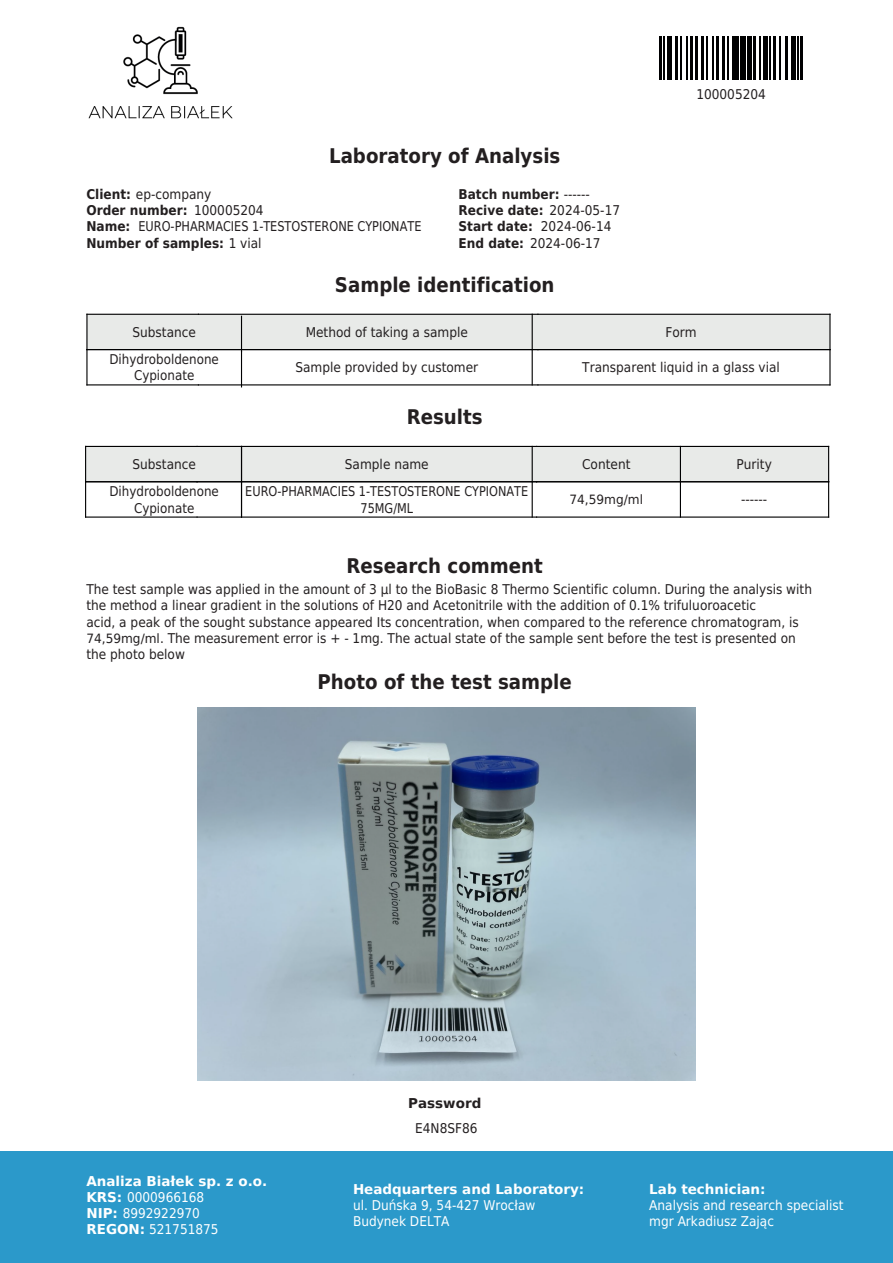
<style>
.page{position:relative;width:893px;height:1263px;background:#fff}
.page>*{position:absolute;margin:0;border:0;box-sizing:border-box;transform-origin:0 0}
.t1{font:700 20.25px "DejaVu Sans Condensed";color:#231f20}
.t2{font:13.5px/16.2px "DejaVu Sans Condensed";color:#231f20}
.t3{font:13.5px/16.2px "DejaVu Sans Condensed";color:#fff}
.t4{font:700 13.5px "DejaVu Sans";color:#fff}
.t5{font:700 13.5px/16.2px "DejaVu Sans Condensed";color:#231f20}
.t6{font:13.5px/16.2px "DejaVu Sans Condensed";color:#231f20;text-align:center;scale:.93 1}
.t7{font:700 13.5px "DejaVu Sans";color:#231f20}
.t8{font:12.9px "DejaVu Sans Condensed";color:#231f20;scale:1.05 1}
.s1{font-weight:700}
.s2{font-weight:400}
.s3{font-size:12.9px}
.s4{font-family:"DejaVu Sans";font-weight:700}
</style>
<div class="page">
<div style="left:86px;top:446px;width:111px;height:36px;background:#e8eae8"></div>
<div style="left:197px;top:446px;width:340px;height:36px;background:#e8eae8"></div>
<div style="left:537px;top:446px;width:292px;height:36px;background:#e8eae8"></div>
<hr style="left:85px;top:446px;width:1px;height:36px;background:#000001">
<hr style="left:86px;top:446px;width:111px;height:1px;background:#000001">
<hr style="left:86px;top:481px;width:111px;height:1px;background:#000001">
<hr style="left:241px;top:446px;width:1px;height:36px;background:#000001">
<hr style="left:680px;top:446px;width:1px;height:36px;background:#000001">
<hr style="left:197px;top:446px;width:340px;height:1px;background:#000001">
<hr style="left:197px;top:481px;width:340px;height:1px;background:#000001">
<hr style="left:532px;top:446px;width:1px;height:36px;background:#000001">
<hr style="left:828px;top:446px;width:1px;height:36px;background:#000001">
<hr style="left:537px;top:446px;width:292px;height:1px;background:#000001">
<hr style="left:537px;top:481px;width:292px;height:1px;background:#000001">
<hr style="left:85px;top:482px;width:1px;height:35px;background:#000001">
<hr style="left:86px;top:516px;width:111px;height:2px;background:#000001">
<hr style="left:241px;top:482px;width:1px;height:35px;background:#000001">
<hr style="left:197px;top:516px;width:340px;height:2px;background:#000001">
<hr style="left:680px;top:482px;width:1px;height:35px;background:#000001">
<hr style="left:532px;top:482px;width:1px;height:35px;background:#000001">
<hr style="left:537px;top:516px;width:292px;height:2px;background:#000001">
<hr style="left:828px;top:482px;width:1px;height:35px;background:#000001">
<div style="left:87px;top:314px;width:111px;height:36px;background:#e8eae8"></div>
<div style="left:198px;top:314px;width:340px;height:36px;background:#e8eae8"></div>
<div style="left:538px;top:314px;width:292px;height:36px;background:#e8eae8"></div>
<hr style="left:86px;top:314px;width:2px;height:36px;background:#000001">
<hr style="left:87px;top:314px;width:111px;height:1px;background:#000001">
<hr style="left:87px;top:349px;width:111px;height:1px;background:#000001">
<hr style="left:241px;top:316px;width:1px;height:36px;background:#000001">
<hr style="left:198px;top:314px;width:340px;height:1px;background:#000001">
<hr style="left:198px;top:349px;width:340px;height:1px;background:#000001">
<hr style="left:532px;top:314px;width:1px;height:36px;background:#000001">
<hr style="left:829px;top:314px;width:1px;height:36px;background:#000001">
<hr style="left:538px;top:314px;width:292px;height:1px;background:#000001">
<hr style="left:538px;top:349px;width:292px;height:1px;background:#000001">
<hr style="left:86px;top:350px;width:2px;height:35px;background:#000001">
<hr style="left:87px;top:384px;width:111px;height:1px;background:#000001">
<hr style="left:241px;top:352px;width:1px;height:35px;background:#000001">
<hr style="left:198px;top:384px;width:340px;height:1px;background:#000001">
<hr style="left:532px;top:350px;width:1px;height:35px;background:#000001">
<hr style="left:538px;top:384px;width:292px;height:1px;background:#000001">
<hr style="left:829px;top:350px;width:1px;height:35px;background:#000001">
<img style="left:88px;top:26px;width:145px;height:93px">
<div style="left:0;top:1151px;width:893px;height:112px;background:#2b99ca"></div>
<img style="left:197px;top:707px;width:498px;height:374px">
<svg style="left:667px;top:36px;width:125px;height:44px"></svg>
<hr style="left:659px;top:36px;width:3px;height:44px;background:#000001">
<hr style="left:663px;top:36px;width:2px;height:44px;background:#000001">
<hr style="left:668px;top:36px;width:4px;height:44px;background:#000001">
<hr style="left:675px;top:36px;width:3px;height:44px;background:#000001">
<hr style="left:681px;top:36px;width:1px;height:44px;background:#000001">
<hr style="left:686px;top:36px;width:2px;height:44px;background:#000001">
<hr style="left:690px;top:36px;width:3px;height:44px;background:#000001">
<hr style="left:695px;top:36px;width:3px;height:44px;background:#000001">
<hr style="left:701px;top:36px;width:2px;height:44px;background:#000001">
<hr style="left:706px;top:36px;width:2px;height:44px;background:#000001">
<hr style="left:712px;top:36px;width:1px;height:44px;background:#000001">
<hr style="left:716px;top:36px;width:3px;height:44px;background:#000001">
<hr style="left:722px;top:36px;width:3px;height:44px;background:#000001">
<hr style="left:728px;top:36px;width:1px;height:44px;background:#000001">
<hr style="left:732px;top:36px;width:4px;height:44px;background:#000001">
<hr style="left:738px;top:36px;width:1px;height:44px;background:#000001">
<div style="left:740px;top:36px;width:6px;height:44px;background:#000001"></div>
<hr style="left:748px;top:36px;width:4px;height:44px;background:#000001">
<hr style="left:753px;top:36px;width:3px;height:44px;background:#000001">
<hr style="left:759px;top:36px;width:1px;height:44px;background:#000001">
<hr style="left:763px;top:36px;width:4px;height:44px;background:#000001">
<hr style="left:769px;top:36px;width:1px;height:44px;background:#000001">
<hr style="left:773px;top:36px;width:3px;height:44px;background:#000001">
<hr style="left:779px;top:36px;width:1px;height:44px;background:#000001">
<hr style="left:785px;top:36px;width:2px;height:44px;background:#000001">
<hr style="left:792px;top:36px;width:4px;height:44px;background:#000001">
<hr style="left:797px;top:36px;width:2px;height:44px;background:#000001">
<hr style="left:800px;top:36px;width:3px;height:44px;background:#000001">
<h1 class="t1" style="left:329px;top:139px;width:233px">Laboratory of Analysis</h1>
<p class="t2" style="left:86px;top:186px;width:337px"><span class="s1">Client:</span> ep-company<br><span class="s1">Order number:</span> 100005204<br><span class="s1">Name:</span> EURO-PHARMACIES 1-TESTOSTERONE CYPIONATE<br><span class="s1">Number of samples:</span> 1 vial</p>
<p class="t5" style="left:458px;top:186px;width:163px">Batch number: <span class="s2">------<br></span>Recive date: <span class="s2">2024-05-17<br></span>Start date: <span class="s2">2024-06-14<br></span>End date: <span class="s2">2024-06-17</span></p>
<h1 class="t1" style="left:335px;top:268px;width:221px">Sample identification</h1>
<p class="t2" style="left:696px;top:86px;width:71px">100005204</p>
<p class="t2" style="left:132px;top:323px;width:65px">Substance</p>
<p class="t2" style="left:306px;top:323px;width:164px">Method of taking a sample</p>
<p class="t2" style="left:665px;top:323px;width:33px">Form</p>
<p class="t2" style="left:109px;top:350px;width:111px;text-align:center">Dihydroboldenone<br>Cypionate</p>
<p class="t2" style="left:295px;top:359px;width:184px">Sample provided by customer</p>
<p class="t2" style="left:582px;top:359px;width:199px">Transparent liquid in a glass vial</p>
<h1 class="t1" style="left:407px;top:400px;width:78px">Results</h1>
<p class="t2" style="left:132px;top:455px;width:65px">Substance</p>
<p class="t2" style="left:345px;top:455px;width:85px">Sample name</p>
<p class="t2" style="left:582px;top:455px;width:50px">Content</p>
<p class="t2" style="left:109px;top:483px;width:111px;text-align:center">Dihydroboldenone<br>Cypionate</p>
<p class="t6" style="left:245px;top:483px;width:306px">EURO-PHARMACIES 1-TESTOSTERONE CYPIONATE<br>75MG/ML</p>
<p class="t8" style="left:569px;top:488px;width:72px">74,59mg/ml</p>
<p class="t2" style="left:736px;top:455px;width:37px">Purity</p>
<p class="t2" style="left:741px;top:491px;width:28px">------</p>
<h1 class="t1" style="left:347px;top:549px;width:198px">Research comment</h1>
<p class="t2" style="left:86px;top:581px;width:727px">The test sample was applied in the amount of 3 µl to the BioBasic 8 Thermo Scientific column. During the analysis with the method a linear gradient in the solutions of H20 and Acetonitrile with the addition of 0.1% trifuluoroacetic<br>acid, a peak of the sought substance appeared Its concentration, when compared to the reference chromatogram, is <span class="s3">74,59mg/ml</span>. The measurement error is + - 1mg. The actual state of the sample sent before the test is presented on the photo below</p>
<h1 class="t1" style="left:318px;top:665px;width:256px">Photo of the test sample</h1>
<p class="t7" style="left:408px;top:1092px;width:75px">Password</p>
<p class="t4" style="left:86px;top:1170px;width:182px">Analiza Białek sp. z o.o.</p>
<p class="t3" style="left:86px;top:1188px;width:134px"><span class="s4">KRS:</span> 0000966168<br><span class="s4">NIP:</span> 8992922970<br><span class="s4">REGON:</span> 521751875</p>
<p class="t2" style="left:415px;top:1119px;width:64px">E4N8SF86</p>
<p class="t4" style="left:353px;top:1178px;width:188px">Siedziba i Laboratorium:</p>
<p class="t4" style="left:649px;top:1178px;width:181px">Badanie przeprowadził:</p>
<p class="t3" style="left:649px;top:1196px;width:178px">Specjalista s. an liz i badań</p>
<p class="t4" style="left:353px;top:1178px;width:233px">Headquarters and Laboratory:</p>
<p class="t3" style="left:353px;top:1196px;width:184px">ul. Duńska 9, 54-427 Wrocław<br>Budynek DELTA</p>
<p class="t4" style="left:649px;top:1178px;width:118px">Lab technician:</p>
<p class="t3" style="left:649px;top:1196px;width:196px">Analysis and research specialist mgr Arkadiusz Zając</p>
</div>
